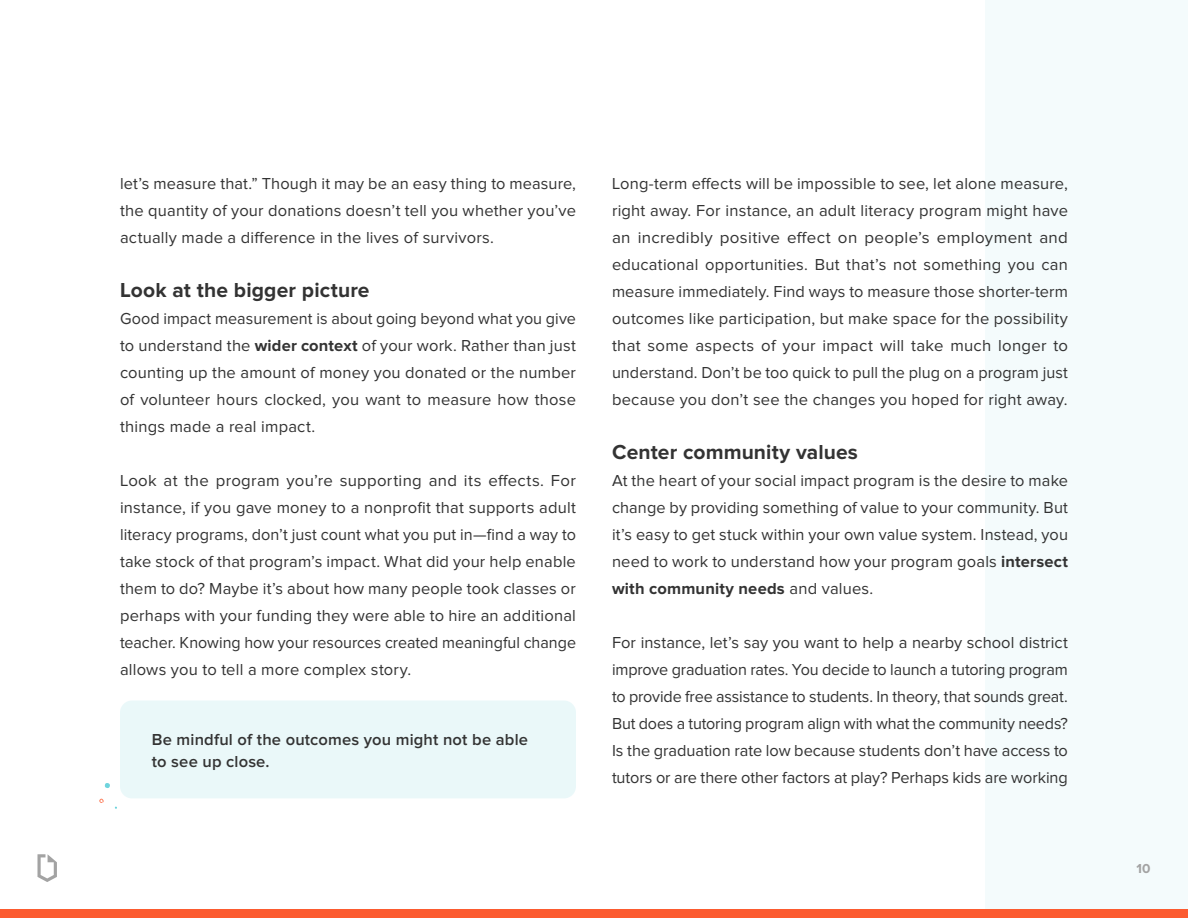
<style>
.page{position:relative;width:1188px;height:918px;background:#fff}
.page>*{position:absolute;margin:0;border:0;box-sizing:border-box;transform-origin:0 0}
.Body_Copy{font:700 21px "Proxima Nova";letter-spacing:.005em;color:#333}
.Body_Copy-2{font:16.5px/27px "Proxima Nova";letter-spacing:.01em;color:#333;text-align:justify}
.Body_Copy-3{font:600 16.5px/22.5px "Proxima Nova";letter-spacing:.01em;color:#333}
.t1{font:700 13.5px "Proxima Nova";color:#a3a3a3}
.s1{font-weight:700}
</style>
<div class="page">
<svg style="left:37px;top:854px;width:20px;height:28px"></svg>
<div style="left:986px;top:0;width:202px;height:918px;background:#f4fbfc"></div>
<div style="left:0;top:909px;width:1188px;height:9px;background:#fc5b30"></div>
<div style="left:120px;top:700px;width:456px;height:98px;background:#e7f7f9;border-radius:12px"></div>
<svg style="left:99px;top:799px;width:5px;height:4px"></svg>
<svg style="left:105px;top:783px;width:5px;height:5px"></svg>
<p class="Body_Copy-2" style="left:120px;top:171px;width:458px">let’s measure that.” Though it may be an easy thing to measure, the quantity of your donations doesn’t tell you whether you’ve actually made a difference in the lives of survivors.</p>
<p class="Body_Copy" style="left:120px;top:280px;width:251px">Look at the bigger picture</p>
<p class="Body_Copy-2" style="left:120px;top:306px;width:458px">Good impact measurement is about going beyond what you give to understand the <span class="s1">wider context</span> of your work. Rather than just counting up the amount of money you donated or the number of volunteer hours clocked, you want to measure how those things made a real impact.</p>
<p class="Body_Copy-2" style="left:120px;top:468px;width:458px">Look at the program you’re supporting and its effects. For instance, if you gave money to a nonprofit that supports adult literacy programs, don’t just count what you put in—find a way to take stock of that program’s impact. What did your help enable them to do? Maybe it’s about how many people took classes or perhaps with your funding they were able to hire an additional teacher. Knowing how your resources created meaningful change allows you to tell a more complex story.</p>
<p class="Body_Copy-3" style="left:152px;top:729px;width:378px">Be mindful of the outcomes you might not be able to see up close.</p>
<p class="Body_Copy-2" style="left:612px;top:171px;width:458px">Long-term effects will be impossible to see, let alone measure, right away. For instance, an adult literacy program might have an incredibly positive effect on people’s employment and educational opportunities. But that’s not something you can measure immediately. Find ways to measure those shorter-term outcomes like participation, but make space for the possibility that some aspects of your impact will take much longer to understand. Don’t be too quick to pull the plug on a program just because you don’t see the changes you hoped for right away.</p>
<p class="Body_Copy" style="left:612px;top:442px;width:247px">Center community values</p>
<p class="Body_Copy-2" style="left:612px;top:468px;width:458px">At the heart of your social impact program is the desire to make change by providing something of value to your community. But it’s easy to get stuck within your own value system. Instead, you need to work to understand how your program goals <span class="s1">intersect with community needs</span> and values.</p>
<p class="Body_Copy-2" style="left:612px;top:630px;width:458px">For instance, let’s say you want to help a nearby school district improve graduation rates. You decide to launch a tutoring program to provide free assistance to students. In theory, that sounds great.<br>But does a tutoring program align with what the community needs?<br>Is the graduation rate low because students don’t have access to tutors or are there other factors at play? Perhaps kids are working</p>
<p class="t1" style="left:1136px;top:862px;width:16px">10</p>
</div>
